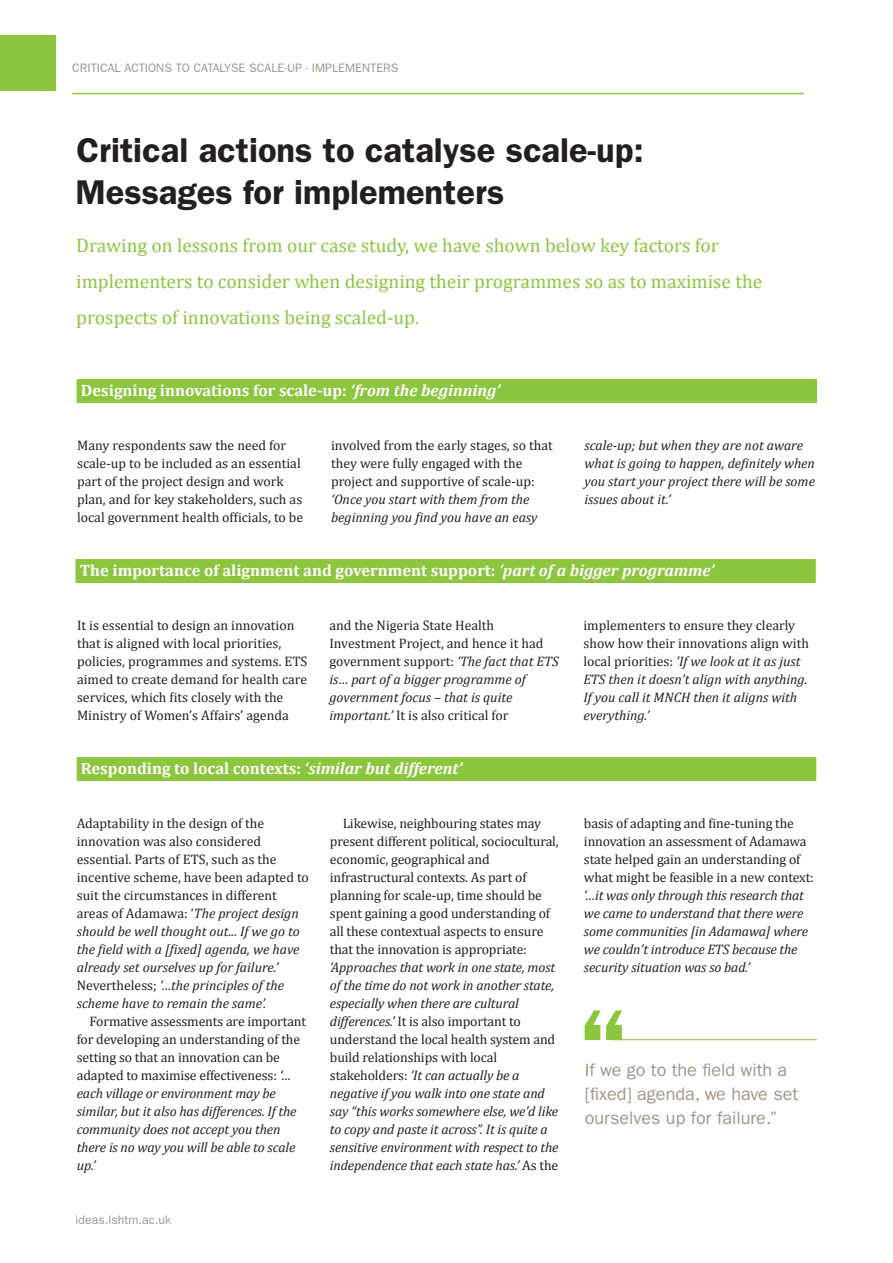
<style>
.page{position:relative;width:893px;height:1263px;background:#fff}
.page>*{position:absolute;margin:0;border:0;box-sizing:border-box;transform-origin:0 0}
.Heading_2{font:600 34.5px "ITC Franklin Gothic Std";color:#231f20}
.Text_Main_Heading{font:19.5px/36px "Cambria";color:#8bc63e}
.Pull_quote{font:18px/24px "ITC Franklin Gothic Std";color:#a19689}
.Heading_4__strip__gr{font:700 16.5px "Cambria";color:#fff}
.Text_first_paragraph{font:13.8px/18px "Cambria";color:#231f20}
.Body_copy_indentpara{font:13.8px/18px "Cambria";letter-spacing:-.01em;color:#231f20}
.Body_copy_indentpara-2{font:italic 13.8px/18px "Cambria";letter-spacing:-.01em;color:#231f20}
.Text_first_paragraph-2{font:italic 13.8px/18px "Cambria";color:#231f20}
.t1{font:12.3px "ITC Franklin Gothic Std";color:#a19689}
.s1{font-style:italic}
.s2{font-style:normal}
</style>
<div class="page">
<hr style="left:72px;top:93px;width:732px;height:1px;background:#8bc63e">
<div style="left:0;top:35px;width:55px;height:55px;background:#8bc63e"></div>
<svg style="left:585px;top:1010px;width:37px;height:30px"></svg>
<hr style="left:614px;top:1039px;width:203px;height:1px;background:#8bc63e">
<div style="left:77px;top:379px;width:740px;height:24px;background:#8bc63e"></div>
<div style="left:75px;top:559px;width:741px;height:24px;background:#8bc63e"></div>
<div style="left:77px;top:757px;width:739px;height:24px;background:#8bc63e"></div>
<p class="t1" style="left:72px;top:61px;width:328px">CRITICAL ACTIONS TO CATALYSE SCALE-UP - IMPLEMENTERS</p>
<p class="Heading_2" style="left:77px;top:130px;width:569px">Critical actions to catalyse scale-up:</p>
<p class="Heading_2" style="left:75px;top:171px;width:431px">Messages for implementers</p>
<p class="Text_Main_Heading" style="left:76px;top:227px;width:687px">Drawing on lessons from our case study, we have shown below key factors for implementers to consider when designing their programmes so as to maximise the prospects of innovations being scaled-up.</p>
<p class="Heading_4__strip__gr" style="left:81px;top:379px;width:421px">Designing innovations for scale-up: <span class="s1">‘from the beginning’</span></p>
<p class="Text_first_paragraph" style="left:77px;top:436px;width:228px">Many respondents saw the need for scale-up to be included as an essential part of the project design and work plan, and for key stakeholders, such as local government health officials, to be</p>
<p class="Heading_4__strip__gr" style="left:80px;top:559px;width:636px">The importance of alignment and government support: <span class="s1">‘part of a bigger programme’</span></p>
<p class="Text_first_paragraph" style="left:331px;top:436px;width:223px">involved from the early stages, so that they were fully engaged with the project and supportive of scale-up: <span class="s1">‘Once you start with them from the beginning you find you have an easy</span></p>
<p class="Text_first_paragraph-2" style="left:584px;top:436px;width:232px">scale-up; but when they are not aware what is going to happen, definitely when you start your project there will be some issues about it.’</p>
<p class="Text_first_paragraph" style="left:77px;top:616px;width:232px">It is essential to design an innovation that is aligned with local priorities, policies, programmes and systems. ETS aimed to create demand for health care services, which fits closely with the Ministry of Women’s Affairs’ agenda</p>
<p class="Heading_4__strip__gr" style="left:81px;top:757px;width:383px">Responding to local contexts: <span class="s1">‘similar but different’</span></p>
<p class="Text_first_paragraph" style="left:329px;top:616px;width:231px">and the Nigeria State Health Investment Project, and hence it had government support: <span class="s1">‘The fact that ETS is… part of a bigger programme of government focus – that is quite important.’</span> It is also critical for</p>
<p class="Text_first_paragraph" style="left:77px;top:814px;width:234px">Adaptability in the design of the innovation was also considered essential. Parts of ETS, such as the incentive scheme, have been adapted to suit the circumstances in different areas of Adamawa: ‘<span class="s1">The project design should be well thought out... If we go to the field with a [fixed] agenda, we have already set ourselves up for failure.’ </span>Nevertheless; <span class="s1">‘…the principles of the scheme have to remain the same’.</span></p>
<p class="Body_copy_indentpara-2" style="left:77px;top:1012px;width:231px;text-indent:13px"><span class="s2">Formative assessments are important for developing an understanding of the setting so that an innovation can be adapted to maximise effectiveness:</span> ‘… each village or environment may be similar, but it also has differences. If the community does not accept you then there is no way you will be able to scale up.’</p>
<p class="t1" style="left:76px;top:1213px;width:97px">ideas.lshtm.ac.uk</p>
<p class="Body_copy_indentpara" style="left:330px;top:814px;width:230px;text-indent:13px">Likewise, neighbouring states may present different political, sociocultural, economic, geographical and infrastructural contexts. As part of planning for scale-up, time should be spent gaining a good understanding of all these contextual aspects to ensure that the innovation is appropriate: <span class="s1">‘Approaches that work in one state, most of the time do not work in another state, especially when there are cultural differences.’</span> It is also important to understand the local health system and build relationships with local stakeholders: <span class="s1">‘It can actually be a negative if you walk into one state and say “this works somewhere else, we’d like to copy and paste it across”. It is quite a sensitive environment with respect to the independence that each state has.’</span> As the</p>
<p class="Text_first_paragraph-2" style="left:583px;top:616px;width:227px"><span class="s2">implementers to ensure they clearly show how their innovations align with local priorities:</span> ‘If we look at it as just ETS then it doesn’t align with anything.<br>If you call it MNCH then it aligns with everything.’</p>
<p class="Body_copy_indentpara-2" style="left:584px;top:814px;width:231px"><span class="s2">basis of adapting and fine-tuning the innovation an assessment of Adamawa state helped gain an understanding of what might be feasible in a new context: </span>‘…it was only through this research that we came to understand that there were some communities [in Adamawa] where we couldn’t introduce ETS because the security situation was so bad.’</p>
<p class="Pull_quote" style="left:585px;top:1058px;width:215px">If we go to the field with a [fixed] agenda, we have set ourselves up for failure.”</p>
</div>
